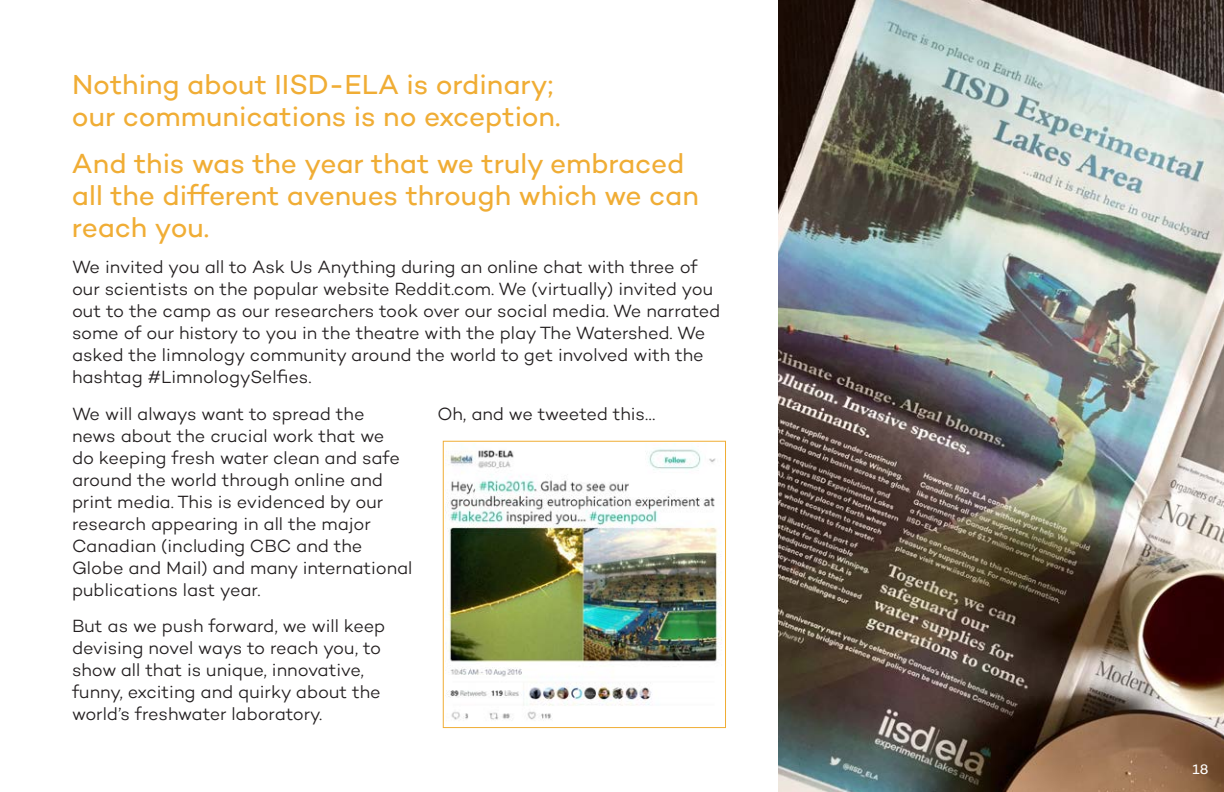
<style>
.page{position:relative;width:1224px;height:792px;background:#fff}
.page>*{position:absolute;margin:0;border:0;box-sizing:border-box;transform-origin:0 0}
.t1{font:28px/32px "Campton";letter-spacing:-.005em;color:#f0ad35}
.t2{font:300 18px/22px "Campton";color:#231f20}
.t3{font:14px "Campton";color:#fff}
</style>
<div class="page">
<img style="left:446px;top:449px;width:276px;height:271px">
<div style="left:443px;top:441px;width:283px;height:287px;border:1px solid #f0ad35"></div>
<img style="left:778px;top:0;width:446px;height:792px">
<p class="t1" style="left:72px;top:68px;width:490px">Nothing about IISD-ELA is ordinary; our communications is no exception.</p>
<p class="t1" style="left:72px;top:147px;width:628px">And this was the year that we truly embraced all the different avenues through which we can reach you.</p>
<p class="t2" style="left:72px;top:256px;width:650px">We invited you all to Ask Us Anything during an online chat with three of our scientists on the popular website Reddit.com. We (virtually) invited you out to the camp as our researchers took over our social media. We narrated some of our history to you in the theatre with the play The Watershed. We asked the limnology community around the world to get involved with the hashtag #LimnologySelfies.</p>
<p class="t2" style="left:72px;top:402px;width:294px">We will always want to spread the</p>
<p class="t2" style="left:437px;top:402px;width:219px">Oh, and we tweeted this…</p>
<p class="t2" style="left:72px;top:424px;width:342px">news about the crucial work that we<br>do keeping fresh water clean and safe around the world through online and print media. This is evidenced by our research appearing in all the major Canadian (including CBC and the Globe and Mail) and many international publications last year.</p>
<p class="t2" style="left:72px;top:615px;width:315px">But as we push forward, we will keep devising novel ways to reach you, to show all that is unique, innovative, funny, exciting and quirky about the world’s freshwater laboratory.</p>
<p class="t3" style="left:1193px;top:761px;width:17px">18</p>
</div>
